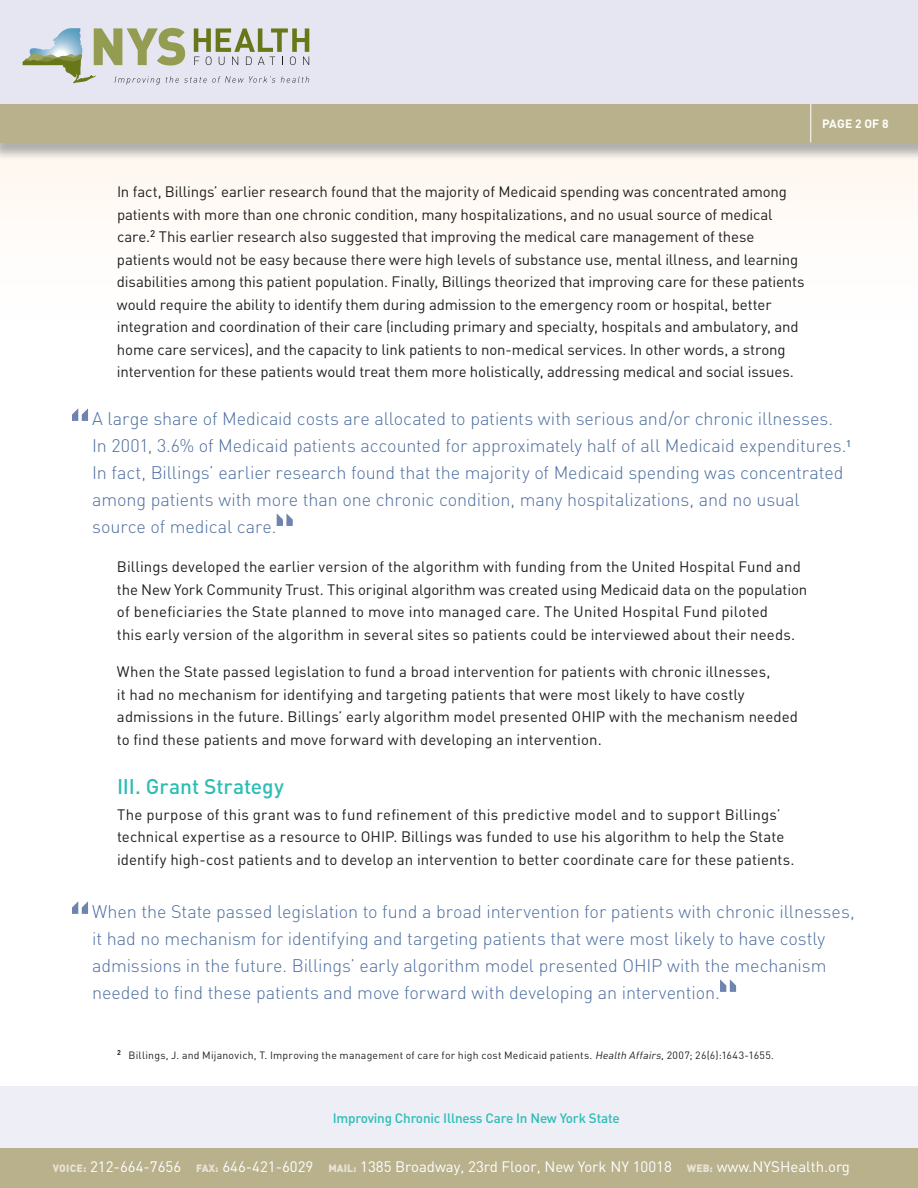
<style>
.page{position:relative;width:918px;height:1188px;background:#fff}
.page>*{position:absolute;margin:0;border:0;box-sizing:border-box;transform-origin:0 0}
.t1{font:500 21px "DIN";letter-spacing:-.005em;color:#2ebdb6}
.t2{font:300 18px/27px "DIN";letter-spacing:-.005em;color:#4d6ea0}
.t3{font:15px/22.5px "DIN";color:#231f20}
.t4{font:15px "DIN";color:#fff}
.t5{font:500 13.5px "DIN";letter-spacing:-.015em;color:#2ebdb6}
.t6{font:700 12px "DIN";color:#fff}
.t7{font:10.5px "DIN";letter-spacing:.02em;color:#231f20}
.s1{font-style:italic}
.s2{font-weight:900;font-size:10.5px;color:#e7e3d5}
</style>
<div class="page">
<div style="left:0;top:0;width:918px;height:106px;background:#e5e6f2"></div>
<div style="left:0;top:142px;width:918px;height:224px;background:#fffdfb"></div>
<div style="left:0;top:1086px;width:918px;height:102px;background:#edeef6"></div>
<div style="left:0;top:106px;width:918px;height:55px;background:#999;opacity:.75"></div>
<div style="left:0;top:104px;width:918px;height:38px;background:#b9b18c"></div>
<hr style="left:810px;top:104px;width:1px;height:39px;background:#fff">
<div style="left:0;top:1148px;width:918px;height:40px;background:#b9b18c"></div>
<svg style="left:23px;top:28px;width:286px;height:57px"></svg>
<svg style="left:72px;top:408px;width:16px;height:13px"></svg>
<svg style="left:277px;top:513px;width:16px;height:13px"></svg>
<svg style="left:72px;top:901px;width:16px;height:13px"></svg>
<svg style="left:720px;top:979px;width:16px;height:13px"></svg>
<p class="t6" style="left:822px;top:116px;width:68px">PAGE 2 OF 8</p>
<p class="t3" style="left:117px;top:181px;width:689px">In fact, Billings’ earlier research found that the majority of Medicaid spending was concentrated among patients with more than one chronic condition, many hospitalizations, and no usual source of medical care.<sup>2</sup> This earlier research also suggested that improving the medical care management of these patients would not be easy because there were high levels of substance use, mental illness, and learning disabilities among this patient population. Finally, Billings theorized that improving care for these patients would require the ability to identify them during admission to the emergency room or hospital, better integration and coordination of their care (including primary and specialty, hospitals and ambulatory, and home care services), and the capacity to link patients to non-medical services. In other words, a strong intervention for these patients would treat them more holistically, addressing medical and social issues.</p>
<p class="t2" style="left:92px;top:405px;width:761px">A large share of Medicaid costs are allocated to patients with serious and/or chronic illnesses.<br>In 2001, 3.6% of Medicaid patients accounted for approximately half of all Medicaid expenditures.<sup>1<br></sup>In fact, Billings’ earlier research found that the majority of Medicaid spending was concentrated among patients with more than one chronic condition, many hospitalizations, and no usual source of medical care.</p>
<p class="t3" style="left:117px;top:556px;width:692px">Billings developed the earlier version of the algorithm with funding from the United Hospital Fund and the New York Community Trust. This original algorithm was created using Medicaid data on the population of beneficiaries the State planned to move into managed care. The United Hospital Fund piloted<br>this early version of the algorithm in several sites so patients could be interviewed about their needs.</p>
<p class="t3" style="left:117px;top:661px;width:683px">When the State passed legislation to fund a broad intervention for patients with chronic illnesses,<br>it had no mechanism for identifying and targeting patients that were most likely to have costly admissions in the future. Billings’ early algorithm model presented OHIP with the mechanism needed to find these patients and move forward with developing an intervention.</p>
<h1 class="t1" style="left:117px;top:772px;width:168px">III. Grant Strategy</h1>
<p class="t3" style="left:117px;top:803px;width:679px">The purpose of this grant was to fund refinement of this predictive model and to support Billings’ technical expertise as a resource to OHIP. Billings was funded to use his algorithm to help the State identify high-cost patients and to develop an intervention to better coordinate care for these patients.</p>
<p class="t2" style="left:92px;top:898px;width:764px">When the State passed legislation to fund a broad intervention for patients with chronic illnesses, it had no mechanism for identifying and targeting patients that were most likely to have costly admissions in the future. Billings’ early algorithm model presented OHIP with the mechanism needed to find these patients and move forward with developing an intervention.</p>
<p class="t7" style="left:117px;top:1049px;width:659px"><sup>2</sup> Billings, J. and Mijanovich, T. Improving the management of care for high cost Medicaid patients. <span class="s1">Health Affairs</span>, 2007; 26(6):1643-1655.</p>
<p class="t5" style="left:333px;top:1109px;width:288px">Improving Chronic Illness Care In New York State</p>
<p class="t4" style="left:53px;top:1158px;width:799px"><span class="s2">VOICE:</span> 212-664-7656 <span class="s2">FAX:</span> 646-421-6029 <span class="s2">MAIL:</span> 1385 Broadway, 23rd Floor, New York NY 10018 <span class="s2">WEB:</span> www.NYSHealth.org</p>
</div>
